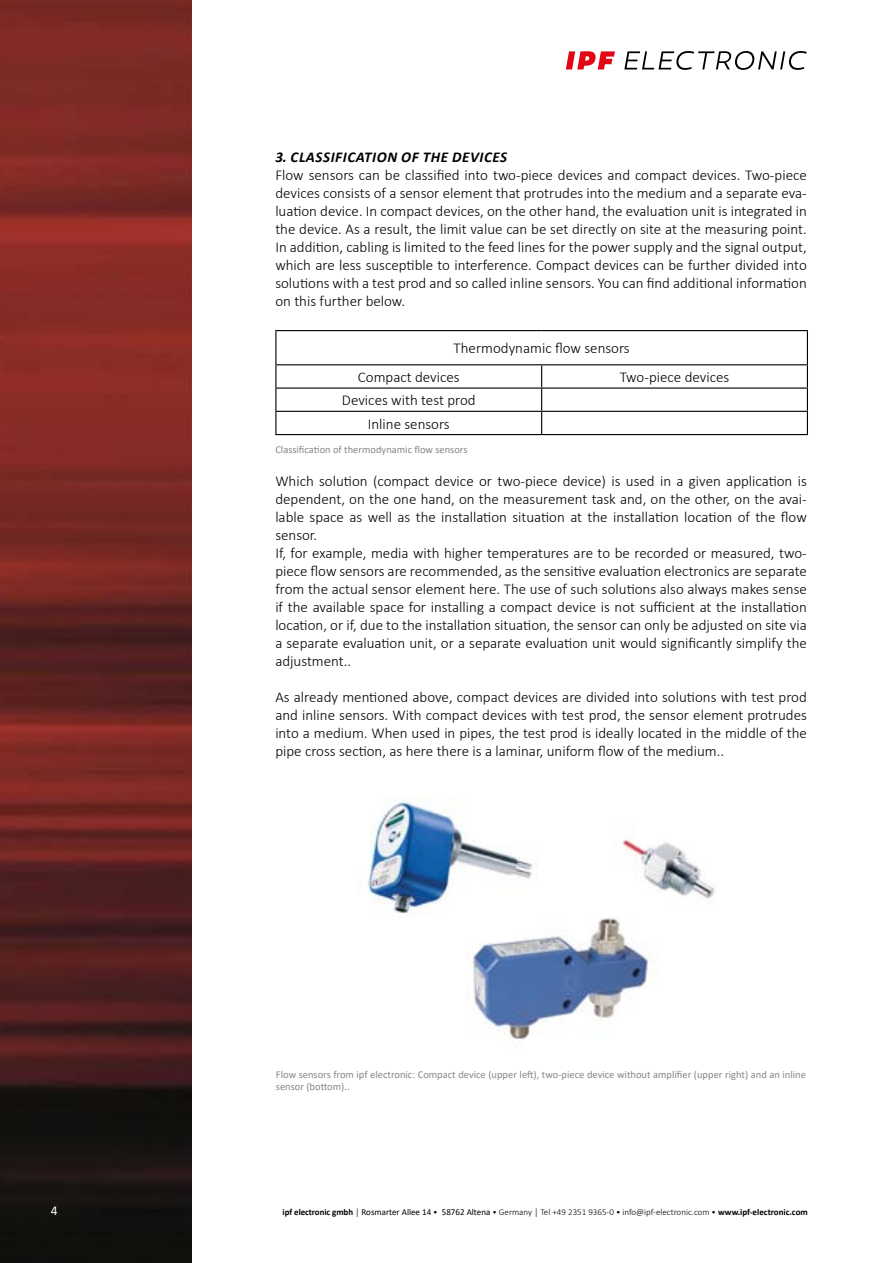
<style>
.page{position:relative;width:893px;height:1263px;background:#fff}
.page>*{position:absolute;margin:0;border:0;box-sizing:border-box;transform-origin:0 0}
.t1{font:300 15px/18px "Calibri";color:#000;text-align:justify}
.t2{font:italic 700 15px "Calibri";letter-spacing:.04em;color:#000}
.t3{font:13.5px "Calibri";color:#fff}
.t4{font:10.5px/12px "Calibri";color:#878787}
.t5{font:300 9px "Calibri";color:#000}
.s1{font-weight:700}
.s2{font-weight:400}
</style>
<div class="page">
<img style="left:0;top:0;width:191px;height:1263px">
<svg style="left:624px;top:51px;width:183px;height:19px"></svg>
<svg style="left:566px;top:51px;width:49px;height:18px"></svg>
<hr style="left:275px;top:330px;width:267px;height:1px;background:#000">
<hr style="left:275px;top:331px;width:1px;height:33px;background:#000">
<hr style="left:542px;top:330px;width:266px;height:1px;background:#000">
<hr style="left:807px;top:331px;width:1px;height:33px;background:#000">
<hr style="left:275px;top:364px;width:267px;height:1px;background:#000">
<hr style="left:542px;top:364px;width:266px;height:1px;background:#000">
<hr style="left:275px;top:387px;width:267px;height:2px;background:#000">
<hr style="left:542px;top:387px;width:266px;height:2px;background:#000">
<hr style="left:275px;top:411px;width:267px;height:1px;background:#000">
<svg style="left:275px;top:365px;width:1px;height:69px"></svg>
<hr style="left:542px;top:411px;width:266px;height:1px;background:#000">
<svg style="left:541px;top:365px;width:1px;height:69px"></svg>
<svg style="left:807px;top:365px;width:1px;height:69px"></svg>
<hr style="left:275px;top:434px;width:267px;height:1px;background:#000">
<hr style="left:542px;top:434px;width:266px;height:1px;background:#000">
<img style="left:368px;top:797px;width:347px;height:242px">
<p class="t2" style="left:275px;top:146px;width:233px">3. CLASSIFICATION OF THE DEVICES</p>
<p class="t1" style="left:275px;top:166px;width:533px">Flow sensors can be classified into two-piece devices and compact devices. Two-piece devices consists of a sensor element that protrudes into the medium and a separate eva&shy;luation device. In compact devices, on the other hand, the evaluation unit is integrated in the device. As a result, the limit value can be set directly on site at the measuring point.<br>In addition, cabling is limited to the feed lines for the power supply and the signal output, which are less susceptible to interference. Compact devices can be further divided into solutions with a test prod and so called inline sensors. You can find additional information on this further below.</p>
<p class="t1" style="left:358px;top:334px;width:273px;line-height:28.8px;text-indent:96px">Thermodynamic flow sensors<br>Compact devices</p>
<p class="t1" style="left:620px;top:368px;width:111px">Two-piece devices</p>
<p class="t1" style="left:342px;top:389px;width:135px;line-height:23.2px;text-align:center">Devices with test prod<br>Inline sensors</p>
<p class="t4" style="left:275px;top:443px;width:194px">Classification of thermodynamic flow sensors</p>
<p class="t1" style="left:275px;top:472px;width:533px;text-align:left">Which solution (compact device or two-piece device) is used in a given application is dependent, on the one hand, on the measurement task and, on the other, on the avai&shy;lable space as well as the installation situation at the installation location of the flow sensor.<br>If, for example, media with higher temperatures are to be recorded or measured, two&shy;piece flow sensors are recommended, as the sensitive evaluation electronics are separate from the actual sensor element here. The use of such solutions also always makes sense if the available space for installing a compact device is not sufficient at the installation location, or if, due to the installation situation, the sensor can only be adjusted on site via a separate evaluation unit, or a separate evaluation unit would significantly simplify the adjustment..</p>
<p class="t1" style="left:275px;top:688px;width:533px">As already mentioned above, compact devices are divided into solutions with test prod and inline sensors. With compact devices with test prod, the sensor element protrudes into a medium. When used in pipes, the test prod is ideally located in the middle of the pipe cross section, as here there is a laminar, uniform flow of the medium..</p>
<p class="t4" style="left:276px;top:1068px;width:532px">Flow sensors from ipf electronic: Compact device (upper left), two-piece device without amplifier (upper right) and an inline sensor (bottom)..</p>
<p class="t3" style="left:51px;top:1201px;width:8px">4</p>
<p class="t5" style="left:283px;top:1206px;width:527px"><span class="s1">ipf electronic gmbh</span> │ <span class="s2">Rosmarter Allee 14</span> • <span class="s2">58762 Altena</span> • Germany │ Tel +49 2351 9365-0 • info@ipf-electronic.com • <span class="s1">www.ipf-electronic.com</span></p>
</div>
